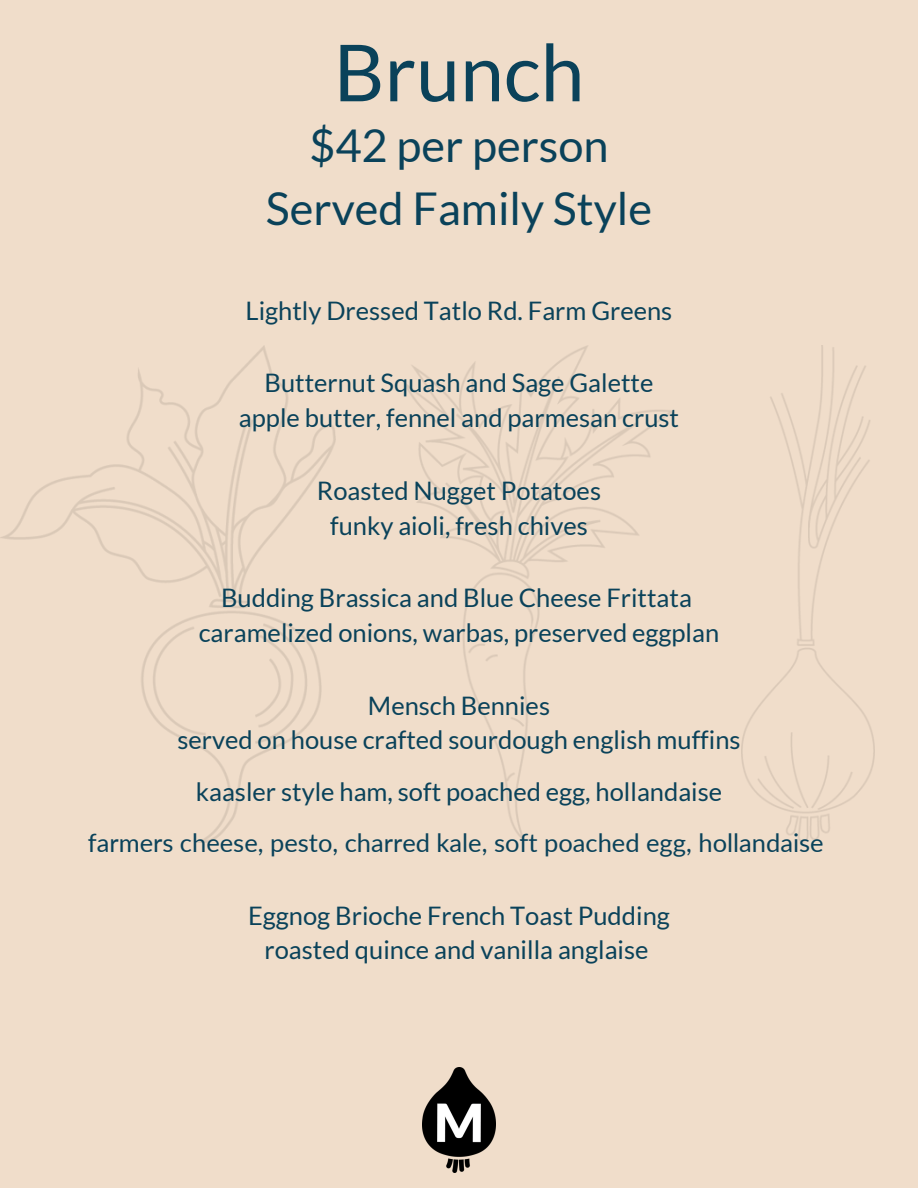
<style>
.page{position:relative;width:918px;height:1188px;background:#f0ddca}
.page>*{position:absolute;margin:0;border:0;box-sizing:border-box;transform-origin:0 0}
.t1{font:78.75px "Lato";color:#0a425a}
.t2{font:45.15px/63px "Lato";color:#0a425a;text-align:center}
.t3{font:25.5px/34.8px "Lato";color:#0a425a;text-align:center}
</style>
<div class="page">
<img style="left:423px;top:1067px;width:73px;height:106px">
<img style="left:0;top:346px;width:335px;height:497px">
<img style="left:403px;top:345px;width:271px;height:496px">
<img style="left:741px;top:345px;width:134px;height:498px">
<h1 class="t1" style="left:334px;top:24px;width:252px">Brunch</h1>
<h2 class="t2" style="left:266px;top:113px;width:388px">$42 per person<br>Served Family Style</h2>
<p class="t3" style="left:246px;top:292px;width:428px">Lightly Dressed Tatlo Rd. Farm Greens</p>
<p class="t3" style="left:239px;top:365px;width:442px">Butternut Squash and Sage Galette apple butter, fennel and parmesan crust</p>
<p class="t3" style="left:317px;top:472px;width:286px">Roasted Nugget Potatoes funky aioli, fresh chives</p>
<p class="t3" style="left:199px;top:580px;width:522px">Budding Brassica and Blue Cheese Frittata caramelized onions, warbas, preserved eggplan</p>
<p class="t3" style="left:177px;top:687px;width:565px">Mensch Bennies<br>served on house crafted sourdough english muffins</p>
<p class="t3" style="left:196px;top:774px;width:528px">kaasler style ham, soft poached egg, hollandaise</p>
<p class="t3" style="left:88px;top:825px;width:737px">farmers cheese, pesto, charred kale, soft poached egg, hollandaise</p>
<p class="t3" style="left:248px;top:897px;width:423px">Eggnog Brioche French Toast Pudding roasted quince and vanilla anglaise</p>
</div>
